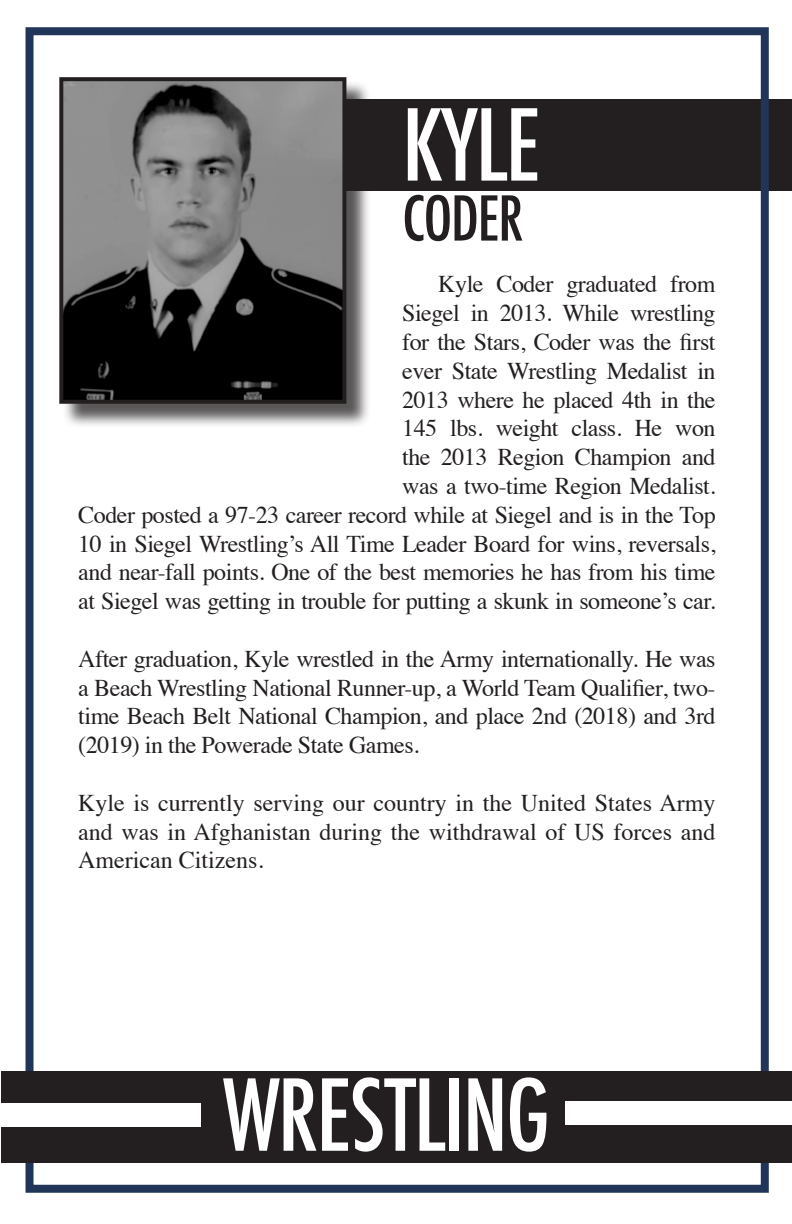
<style>
.page{position:relative;width:792px;height:1224px;background:#fff}
.page>*{position:absolute;margin:0;border:0;box-sizing:border-box;transform-origin:0 0}
.t1{font:500 condensed 96px "Futura";letter-spacing:-.02em;color:#fff}
.t2{font:500 condensed 60px "Futura";letter-spacing:-.02em;color:#231f20}
.t3{font:24px/28.8px "Times";letter-spacing:-.02em;color:#231f20;text-align:justify}
</style>
<div class="page">
<div style="left:224px;top:99px;width:568px;height:91px;background:#231f20"></div>
<div style="left:26px;top:27px;width:743px;height:1166px;border:8px solid #213559"></div>
<div style="left:62px;top:80px;width:309px;height:349px;background:#231f20;opacity:.75"></div>
<img style="left:64px;top:82px;width:277px;height:317px">
<div style="left:59px;top:77px;width:287px;height:327px;border:4px solid #231f20"></div>
<div style="left:1px;top:1071px;width:791px;height:92px;background:#231f20"></div>
<div style="left:566px;top:1101px;width:226px;height:24px;background:#fff"></div>
<div style="left:0;top:1103px;width:201px;height:24px;background:#fff"></div>
<p class="t1" style="left:402px;top:84px;width:140px">KYLE</p>
<p class="t2" style="left:402px;top:180px;width:123px">CODER</p>
<p class="t3" style="left:78px;top:268px;width:639px;text-align:right">Kyle Coder graduated from<br>Siegel in 2013. While wrestling<br>for the Stars, Coder was the first<br>ever State Wrestling Medalist in<br>2013 where he placed 4th in the<br>145 lbs. weight class. He won<br>the 2013 Region Champion and<br>was a two-time Region Medalist.<br>Coder posted a 97-23 career record while at Siegel and is in the Top 10 in Siegel Wrestling’s All Time Leader Board for wins, reversals, and near-fall points. One of the best memories he has from his time at Siegel was getting in trouble for putting a skunk in someone’s car.</p>
<p class="t3" style="left:78px;top:642px;width:639px">After graduation, Kyle wrestled in the Army internationally. He was a Beach Wrestling National Runner-up, a World Team Qualifier, two&shy;time Beach Belt National Champion, and place 2nd (2018) and 3rd (2019) in the Powerade State Games.</p>
<p class="t3" style="left:78px;top:786px;width:639px">Kyle is currently serving our country in the United States Army and was in Afghanistan during the withdrawal of US forces and American Citizens.</p>
<p class="t1" style="left:223px;top:1054px;width:329px">WRESTLING</p>
</div>
